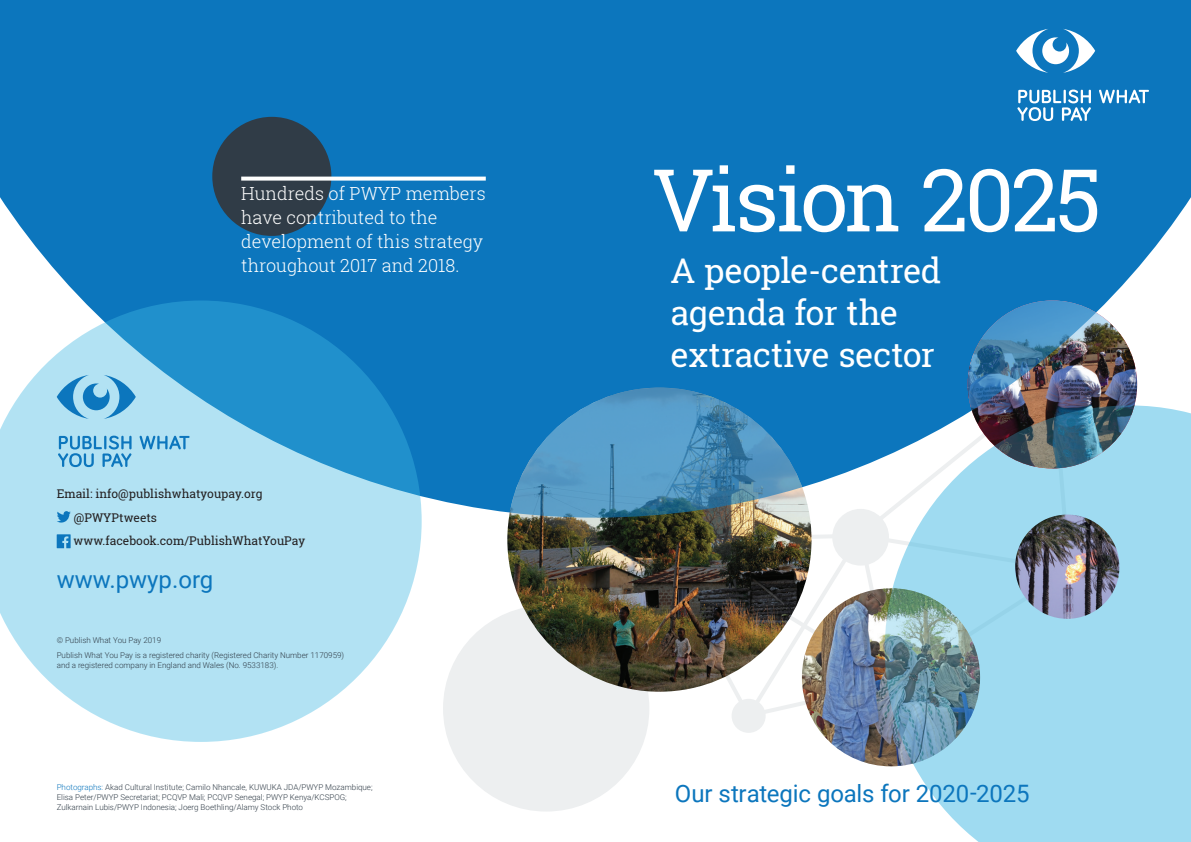
<style>
.page{position:relative;width:1191px;height:842px;background:#fff}
.page>*{position:absolute;margin:0;border:0;box-sizing:border-box;transform-origin:0 0}
.t1{font:86.7px "Roboto Slab";letter-spacing:-.04em;color:#fff}
.t2{font:34px/42px "Roboto Slab";letter-spacing:-.015em;color:#fff}
.t3{font:24px "Roboto";letter-spacing:-.005em;color:#0c76bd}
.t4{font:300 18px/24px "Roboto Slab";color:#fff}
.t5{font:12px/23.7px "Roboto Slab";color:#231f20}
.t6{font:300 8px/10px "Roboto";color:#303c47}
.s1{color:#0c76bd}
</style>
<div class="page">
<div style="left:443px;top:605px;width:206px;height:206px;background:#edeff0;border-radius:50%"></div>
<div style="left:0;top:0;width:1191px;height:518px;background:#0c76bd"></div>
<div style="left:832px;top:509px;width:57px;height:57px;background:#edeff0;border-radius:50%"></div>
<svg style="left:1016px;top:29px;width:79px;height:44px"></svg>
<svg style="left:1099px;top:90px;width:50px;height:13px"></svg>
<svg style="left:1017px;top:90px;width:74px;height:31px"></svg>
<svg style="left:884px;top:405px;width:307px;height:437px;background:#a7def2"></svg>
<img style="left:1015px;top:514px;width:104px;height:105px;border-radius:52px">
<div style="left:212px;top:117px;width:119px;height:119px;background:#303c47;border-radius:50%"></div>
<svg style="left:241px;top:177px;width:245px;height:4px"></svg>
<svg style="left:671px;top:529px;width:173px;height:172px"></svg>
<img style="left:507px;top:388px;width:304px;height:304px;border-radius:152px">
<svg style="left:510px;top:388px;width:292px;height:130px;background:#478ebb"></svg>
<svg style="left:0;top:300px;width:422px;height:442px;background:#9ad1ea"></svg>
<svg style="left:57px;top:511px;width:14px;height:12px"></svg>
<svg style="left:57px;top:534px;width:14px;height:14px"></svg>
<svg style="left:57px;top:375px;width:79px;height:44px;background:#75badf"></svg>
<svg style="left:140px;top:436px;width:50px;height:13px"></svg>
<svg style="left:58px;top:436px;width:74px;height:31px;background:#78bce0"></svg>
<img style="left:742px;top:561px;width:338px;height:203px">
<img style="left:853px;top:300px;width:281px;height:241px">
<div style="left:731px;top:699px;width:34px;height:34px;background:#edeff0;border-radius:50%"></div>
<h3 class="t4" style="left:241px;top:181px;width:246px">Hundreds of PWYP members have contributed to the development of this strategy throughout 2017 and 2018.</h3>
<h3 class="t5" style="left:74px;top:482px;width:233px;text-indent:-17px">Email: info@publishwhatyoupay.org @PWYPtweets www.facebook.com/PublishWhatYouPay</h3>
<h3 class="t3" style="left:57px;top:563px;width:158px">www.pwyp.org</h3>
<p class="t6" style="left:57px;top:631px;width:289px;line-height:15.7px">© Publish What You Pay 2019<br>Publish What You Pay is a registered charity (Registered Charity Number 1170959)</p>
<p class="t6" style="left:57px;top:660px;width:223px">and a registered company in England and Wales (No. 9533183).</p>
<p class="t6" style="left:57px;top:782px;width:317px"><span class="s1">Photographs:</span> Akad Cultural Institute; Camilo Nhancale, KUWUKA JDA/PWYP Mozambique;<br>Elisa Peter/PWYP Secretariat; PCQVP Mali; PCQVP Senegal; PWYP Kenya/KCSPOG;<br>Zulkarnain Lubis/PWYP Indonesia; Joerg Boethling/Alamy Stock Photo</p>
<h1 class="t1" style="left:652px;top:140px;width:451px">Vision 2025</h1>
<h2 class="t2" style="left:670px;top:249px;width:272px">A people-centred agenda for the extractive sector</h2>
<h3 class="t3" style="left:675px;top:776px;width:356px">Our strategic goals for 2020-2025</h3>
</div>
